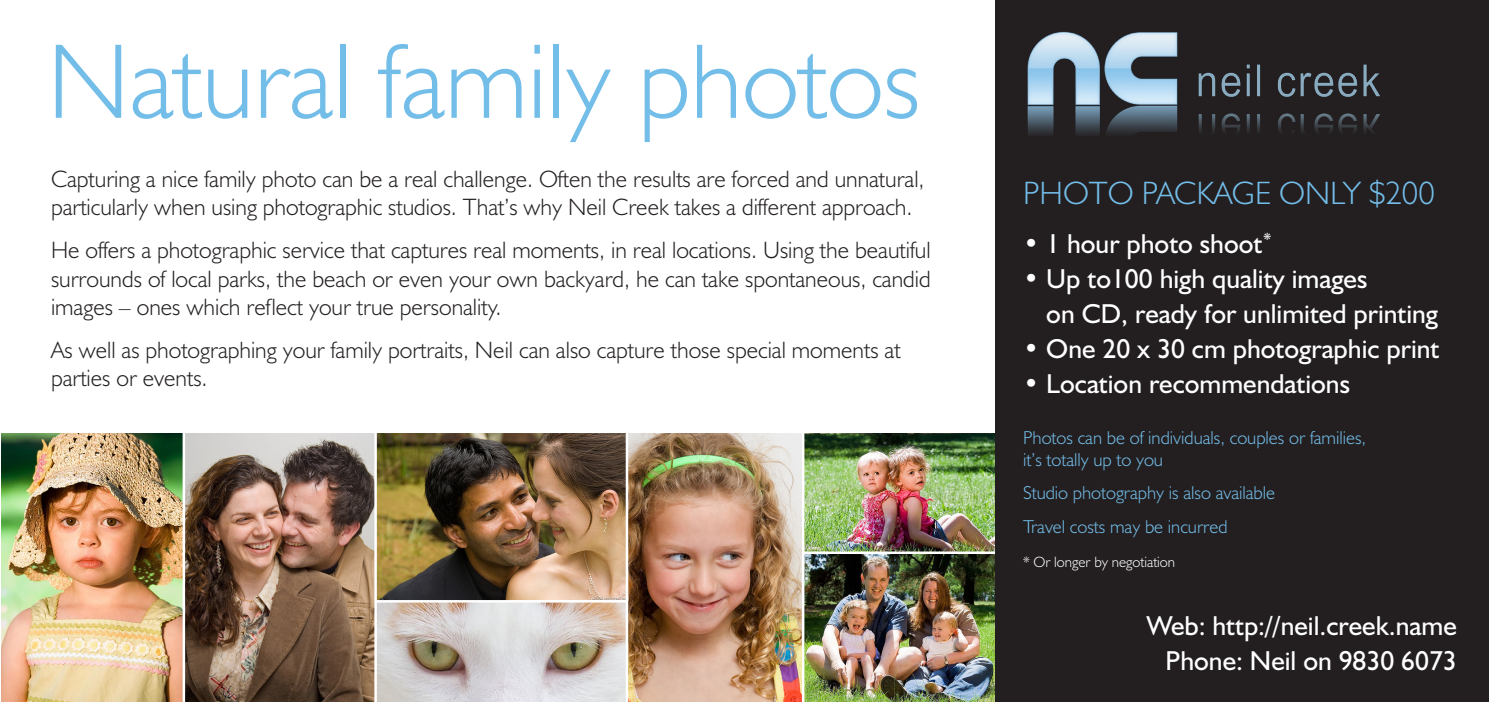
<style>
.page{position:relative;width:1489px;height:702px;background:#fff}
.page>*{position:absolute;margin:0;border:0;box-sizing:border-box;transform-origin:0 0}
.t1{font:300 106.75px "Humanist 521 BT";color:#73bde9}
.t2{font:300 32.5px "Humanist 521 BT";color:#73bde9}
.t3{font:27.5px/35px "Humanist 521 BT";color:#fff}
.t4{font:300 23.75px/28.5px "Humanist 521 BT";color:#231f20}
.t5{font:300 18.75px/22.5px "Humanist 521 BT";color:#73bde9}
.t6{font:300 15px "Humanist 521 BT";color:#fff}
</style>
<div class="page">
<div style="left:994px;top:0;width:494px;height:702px;background:#231f20"></div>
<img style="left:185px;top:433px;width:189px;height:268px">
<img style="left:804px;top:433px;width:190px;height:268px">
<img style="left:377px;top:433px;width:248px;height:167px">
<img style="left:377px;top:602px;width:248px;height:99px">
<img style="left:628px;top:433px;width:173px;height:268px">
<img style="left:1px;top:433px;width:182px;height:268px">
<img style="left:1027px;top:31px;width:353px;height:104px">
<hr style="left:803px;top:551px;width:191px;height:3px;background:#fff">
<h1 class="t1" style="left:47px;top:16px;width:874px">Natural family photos</h1>
<p class="t4" style="left:51px;top:164px;width:875px">Capturing a nice family photo can be a real challenge. Often the results are forced and unnatural, particularly when using photographic studios. That’s why Neil Creek takes a different approach.</p>
<p class="t4" style="left:51px;top:235px;width:881px;text-align:justify">He offers a photographic service that captures real moments, in real locations. Using the beautiful surrounds of local parks, the beach or even your own backyard, he can take spontaneous, candid images – ones which reflect your true personality.</p>
<p class="t4" style="left:51px;top:335px;width:851px">As well as photographing your family portraits, Neil can also capture those special moments at parties or events.</p>
<h2 class="t2" style="left:1023px;top:172px;width:413px">PHOTO PACKAGE ONLY $200</h2>
<p class="t3" style="left:1023px;top:225px;width:249px">• 1 hour photo shoot<sup>*</sup></p>
<p class="t3" style="left:1046px;top:260px;width:393px;text-indent:-23px">• Up to100 high quality images<br>on CD, ready for unlimited printing</p>
<p class="t3" style="left:1023px;top:330px;width:418px">• One 20 x 30 cm photographic print</p>
<p class="t3" style="left:1023px;top:365px;width:328px">• Location recommendations</p>
<p class="t5" style="left:1023px;top:425px;width:344px">Photos can be of individuals, couples or families, it’s totally up to you</p>
<p class="t5" style="left:1023px;top:476px;width:253px;line-height:33.2px">Studio photography is also available<br>Travel costs may be incurred</p>
<p class="t6" style="left:1023px;top:552px;width:153px">* Or longer by negotiation</p>
<p class="t3" style="left:1146px;top:607px;width:311px;text-align:right">Web: http://neil.creek.name<br>Phone: Neil on 9830 6073</p>
</div>
